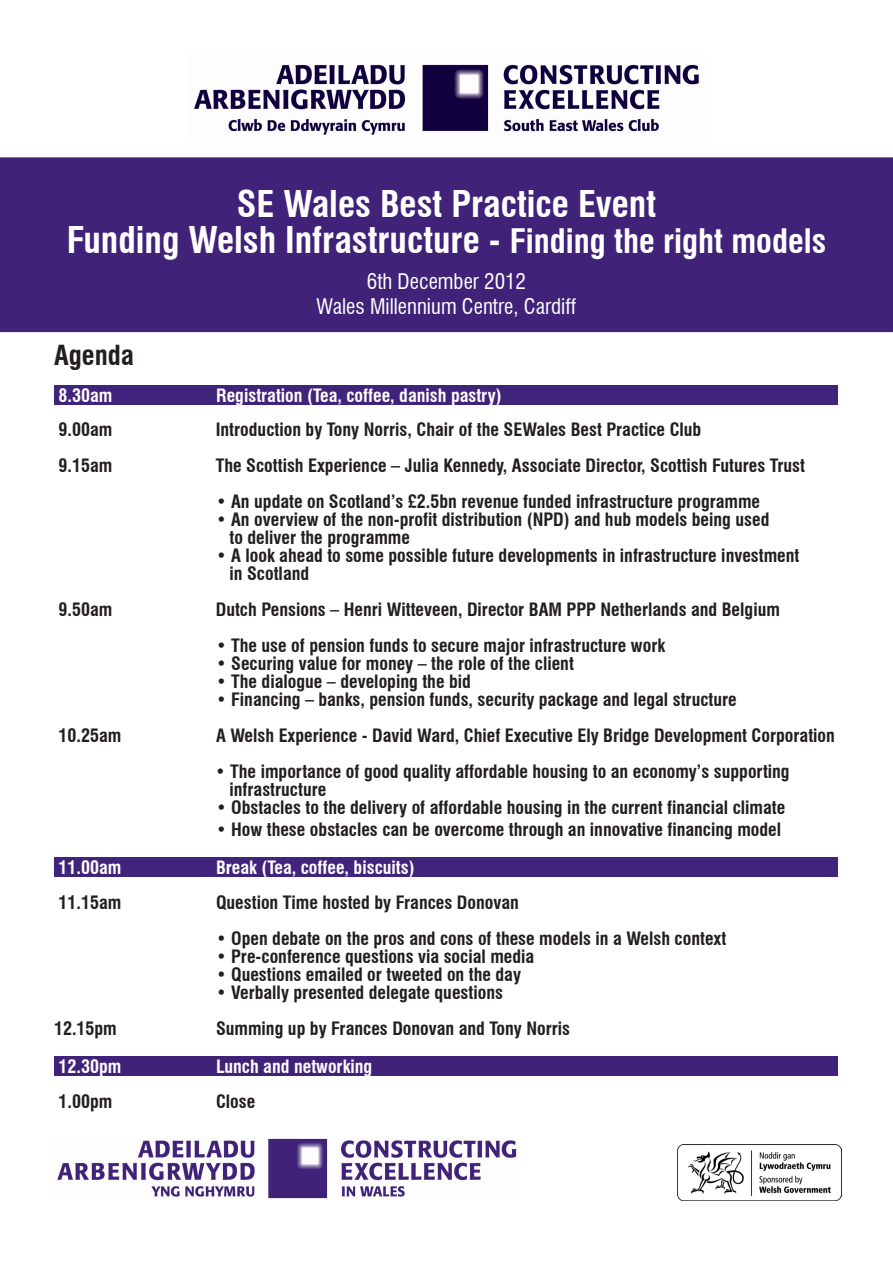
<style>
.page{position:relative;width:893px;height:1263px;background:#fff}
.page>*{position:absolute;margin:0;border:0;box-sizing:border-box;transform-origin:0 0}
.t1{font:700 condensed 36px "Swiss 721 BT";color:#fff}
.t2{font:700 condensed 27px "Swiss 721 BT";color:#231f20}
.t3{font:condensed 21px "Swiss 721 BT";color:#fff}
.t4{font:700 condensed 18px "Swiss 721 BT";color:#231f20}
.t5{font:700 condensed 18px "Swiss 721 BT";color:#fefcfd}
.s1{font-size:33px}
</style>
<div class="page">
<img style="left:194px;top:64px;width:505px;height:71px">
<div style="left:2px;top:159px;width:889px;height:172px;background:#402379"></div>
<div style="left:0;top:157px;width:893px;height:175px;border:3px solid #402379"></div>
<img style="left:678px;top:1145px;width:164px;height:55px">
<div style="left:54px;top:385px;width:783px;height:20px;background:#40237a"></div>
<div style="left:54px;top:857px;width:783px;height:20px;background:#40237a"></div>
<div style="left:54px;top:1056px;width:783px;height:20px;background:#412279"></div>
<img style="left:57px;top:1138px;width:460px;height:61px">
<p class="t1" style="left:237px;top:182px;width:421px">SE Wales Best Practice Event</p>
<p class="t1" style="left:67px;top:218px;width:761px">Funding Welsh Infrastructure - <span class="s1">Finding the right models</span></p>
<p class="t3" style="left:367px;top:268px;width:161px">6th December 2012</p>
<p class="t3" style="left:317px;top:294px;width:261px">Wales Millennium Centre, Cardiff</p>
<p class="t2" style="left:54px;top:339px;width:82px">Agenda</p>
<p class="t5" style="left:58px;top:384px;width:55px">8.30am</p>
<p class="t5" style="left:216px;top:384px;width:287px">Registration (Tea, coffee, danish pastry)</p>
<p class="t4" style="left:58px;top:419px;width:55px">9.00am</p>
<p class="t4" style="left:216px;top:419px;width:487px">Introduction by Tony Norris, Chair of the SEWales Best Practice Club</p>
<p class="t4" style="left:58px;top:455px;width:55px">9.15am</p>
<p class="t4" style="left:216px;top:455px;width:591px">The Scottish Experience – Julia Kennedy, Associate Director, Scottish Futures Trust</p>
<p class="t4" style="left:216px;top:491px;width:546px">• An update on Scotland’s £2.5bn revenue funded infrastructure programme</p>
<p class="t4" style="left:216px;top:509px;width:555px">• An overview of the non-profit distribution (NPD) and hub models being used</p>
<p class="t4" style="left:230px;top:527px;width:182px">to deliver the programme</p>
<p class="t4" style="left:216px;top:545px;width:585px">• A look ahead to some possible future developments in infrastructure investment</p>
<p class="t4" style="left:230px;top:563px;width:81px">in Scotland</p>
<p class="t4" style="left:58px;top:599px;width:55px">9.50am</p>
<p class="t4" style="left:216px;top:599px;width:566px">Dutch Pensions – Henri Witteveen, Director BAM PPP Netherlands and Belgium</p>
<p class="t4" style="left:216px;top:635px;width:451px">• The use of pension funds to secure major infrastructure work</p>
<p class="t4" style="left:216px;top:653px;width:359px">• Securing value for money – the role of the client</p>
<p class="t4" style="left:216px;top:671px;width:256px">• The dialogue – developing the bid</p>
<p class="t4" style="left:216px;top:689px;width:522px">• Financing – banks, pension funds, security package and legal structure</p>
<p class="t4" style="left:58px;top:725px;width:64px">10.25am</p>
<p class="t4" style="left:216px;top:725px;width:620px">A Welsh Experience - David Ward, Chief Executive Ely Bridge Development Corporation</p>
<p class="t4" style="left:215px;top:761px;width:576px">• The importance of good quality affordable housing to an economy’s supporting</p>
<p class="t4" style="left:230px;top:779px;width:98px">infrastructure</p>
<p class="t4" style="left:216px;top:797px;width:571px">• Obstacles to the delivery of affordable housing in the current financial climate</p>
<p class="t4" style="left:216px;top:819px;width:567px">• How these obstacles can be overcome through an innovative financing model</p>
<p class="t5" style="left:58px;top:857px;width:64px">11.00am</p>
<p class="t5" style="left:216px;top:857px;width:200px">Break (Tea, coffee, biscuits)</p>
<p class="t4" style="left:58px;top:891px;width:64px">11.15am</p>
<p class="t4" style="left:216px;top:891px;width:304px">Question Time hosted by Frances Donovan</p>
<p class="t4" style="left:216px;top:927px;width:512px">• Open debate on the pros and cons of these models in a Welsh context</p>
<p class="t4" style="left:216px;top:945px;width:320px">• Pre-conference questions via social media</p>
<p class="t4" style="left:216px;top:963px;width:306px">• Questions emailed or tweeted on the day</p>
<p class="t4" style="left:216px;top:981px;width:288px">• Verbally presented delegate questions</p>
<p class="t4" style="left:54px;top:1017px;width:64px">12.15pm</p>
<p class="t4" style="left:216px;top:1017px;width:356px">Summing up by Frances Donovan and Tony Norris</p>
<p class="t5" style="left:58px;top:1055px;width:64px">12.30pm</p>
<p class="t5" style="left:216px;top:1055px;width:158px">Lunch and networking</p>
<p class="t4" style="left:58px;top:1090px;width:55px">1.00pm</p>
<p class="t4" style="left:216px;top:1090px;width:41px">Close</p>
</div>
